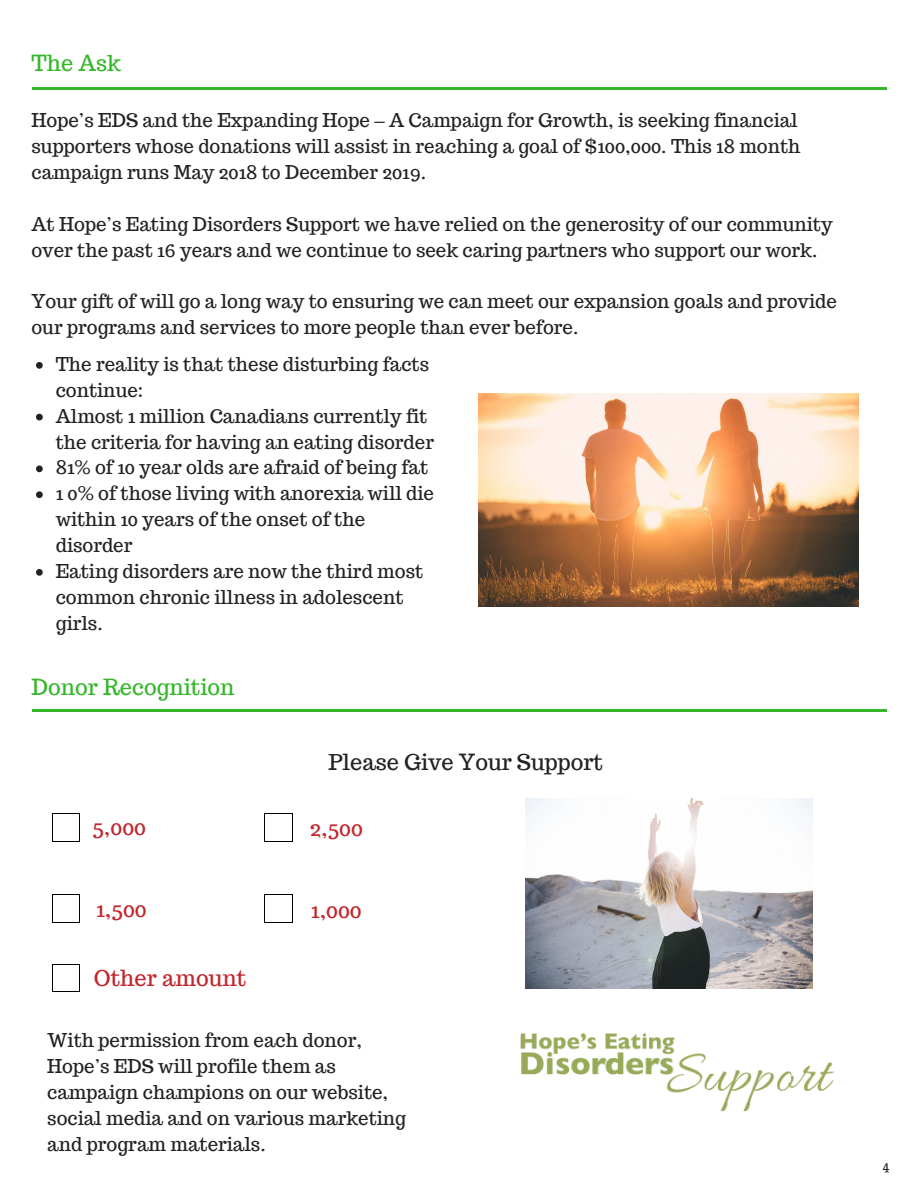
<style>
.page{position:relative;width:918px;height:1188px;background:#fff}
.page>*{position:absolute;margin:0;border:0;box-sizing:border-box;transform-origin:0 0}
.t1{font:21.75px "Trocchi";color:#c1272d}
.t2{font:21.75px "Trocchi";color:#35b729}
.t3{font:21.75px "Trocchi";color:#222}
.t4{font:18.75px/25.8px "Trocchi";color:#222}
.t5{font:12.45px "Trocchi";color:#222}
.s1{font-family:"Liberation Sans"}
</style>
<div class="page">
<svg style="left:32px;top:87px;width:12px;height:2px"></svg>
<svg style="left:875px;top:87px;width:12px;height:2px"></svg>
<hr style="left:44px;top:87px;width:88px;height:2px;background:#35b729">
<hr style="left:132px;top:87px;width:88px;height:2px;background:#35b729">
<hr style="left:220px;top:87px;width:88px;height:2px;background:#35b729">
<hr style="left:308px;top:87px;width:87px;height:2px;background:#35b729">
<hr style="left:395px;top:87px;width:88px;height:2px;background:#35b729">
<hr style="left:483px;top:87px;width:88px;height:2px;background:#35b729">
<hr style="left:571px;top:87px;width:88px;height:2px;background:#35b729">
<hr style="left:658px;top:87px;width:88px;height:2px;background:#35b729">
<hr style="left:746px;top:87px;width:88px;height:2px;background:#35b729">
<hr style="left:834px;top:87px;width:41px;height:2px;background:#35b729">
<svg style="left:36px;top:362px;width:7px;height:7px"></svg>
<svg style="left:36px;top:414px;width:7px;height:6px"></svg>
<svg style="left:36px;top:465px;width:7px;height:7px"></svg>
<svg style="left:36px;top:491px;width:7px;height:7px"></svg>
<svg style="left:36px;top:569px;width:7px;height:7px"></svg>
<img style="left:478px;top:394px;width:380px;height:212px">
<svg style="left:32px;top:709px;width:12px;height:3px"></svg>
<svg style="left:875px;top:709px;width:12px;height:3px"></svg>
<hr style="left:44px;top:709px;width:88px;height:3px;background:#35b729">
<hr style="left:132px;top:709px;width:88px;height:3px;background:#35b729">
<hr style="left:220px;top:709px;width:88px;height:3px;background:#35b729">
<hr style="left:308px;top:709px;width:87px;height:3px;background:#35b729">
<hr style="left:395px;top:709px;width:88px;height:3px;background:#35b729">
<hr style="left:483px;top:709px;width:88px;height:3px;background:#35b729">
<hr style="left:571px;top:709px;width:88px;height:3px;background:#35b729">
<hr style="left:658px;top:709px;width:88px;height:3px;background:#35b729">
<hr style="left:746px;top:709px;width:88px;height:3px;background:#35b729">
<hr style="left:834px;top:709px;width:41px;height:3px;background:#35b729">
<svg style="left:52px;top:813px;width:28px;height:29px"></svg>
<svg style="left:264px;top:813px;width:29px;height:29px"></svg>
<svg style="left:52px;top:894px;width:28px;height:29px"></svg>
<svg style="left:264px;top:894px;width:29px;height:29px"></svg>
<img style="left:525px;top:799px;width:287px;height:190px">
<img style="left:520px;top:1033px;width:315px;height:79px">
<svg style="left:52px;top:964px;width:28px;height:28px"></svg>
<p class="t2" style="left:32px;top:49px;width:91px">The Ask</p>
<p class="t4" style="left:32px;top:107px;width:771px">Hope’s EDS and the Expanding Hope <span class="s1">–</span> A Campaign for Growth, is seeking financial supporters whose donations will assist in reaching a goal of $100,000. This 18 month campaign runs May 2018 to December 2019.</p>
<p class="t4" style="left:32px;top:211px;width:803px">At Hope’s Eating Disorders Support we have relied on the generosity of our community over the past 16 years and we continue to seek caring partners who support our work.</p>
<p class="t4" style="left:32px;top:288px;width:807px">Your gift of will go a long way to ensuring we can meet our expansion goals and provide our programs and services to more people than ever before.</p>
<p class="t4" style="left:56px;top:351px;width:380px">The reality is that these disturbing facts continue:<br>Almost 1 million Canadians currently fit the criteria for having an eating disorder<br>81% of 10 year olds are afraid of being fat<br>1 0% of those living with anorexia will die within 10 years of the onset of the disorder<br>Eating disorders are now the third most common chronic illness in adolescent girls.</p>
<p class="t2" style="left:32px;top:673px;width:205px">Donor Recognition</p>
<p class="t3" style="left:328px;top:747px;width:276px">Please Give Your Support</p>
<p class="t1" style="left:92px;top:813px;width:55px">5,000</p>
<p class="t1" style="left:310px;top:814px;width:55px">2,500</p>
<p class="t1" style="left:96px;top:895px;width:52px">1,500</p>
<p class="t1" style="left:311px;top:896px;width:52px">1,000</p>
<p class="t1" style="left:94px;top:963px;width:154px">Other amount</p>
<p class="t4" style="left:47px;top:1028px;width:360px">With permission from each donor,<br>Hope’s EDS will profile them as campaign champions on our website, social media and on various marketing and program materials.</p>
<p class="t5" style="left:883px;top:1157px;width:8px">4</p>
</div>
